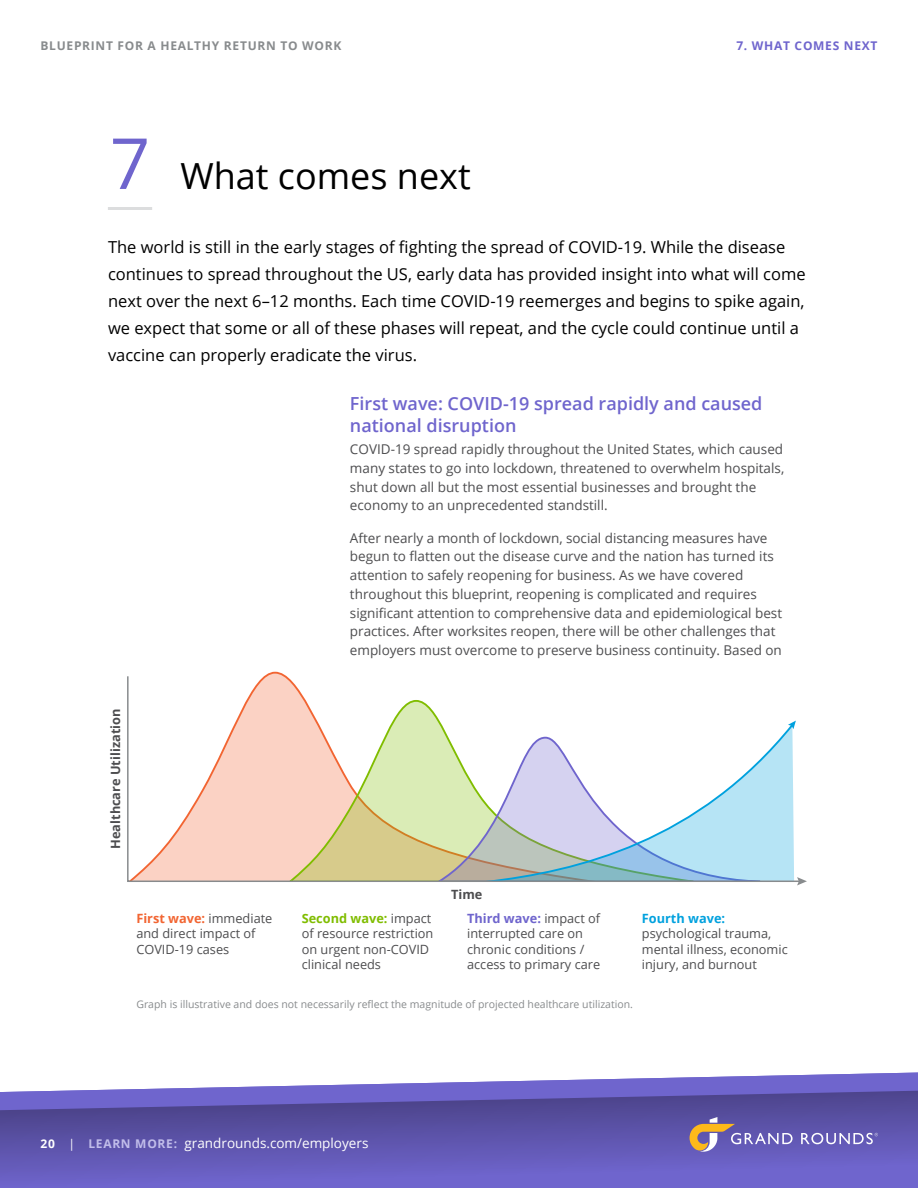
<style>
.page{position:relative;width:918px;height:1188px;background:#fff}
.page>*{position:absolute;margin:0;border:0;box-sizing:border-box;transform-origin:0 0}
.t1{font:36px "Open Sans";color:#000}
.t2{font:600 18px/22.5px "Open Sans";color:#6f65cd}
.t3{font:16.5px/27px "Open Sans";color:#000}
.t4{font:13.5px/18.8px "Open Sans";color:#4d4d4f}
.t5{font:13.5px "Open Sans";color:#fff}
.t6{font:12.75px/15.3px "Open Sans";color:#4d4d4f}
.t7{font:700 12.75px "Open Sans";color:#4d4d4f}
.t8{font:700 12.75px "Open Sans";color:#00a1de}
.t9{font:700 12px "Open Sans";letter-spacing:.06em;color:#888b8d}
.t10{font:700 12px "Open Sans";color:#6f65cd}
.t11{font:10.5px "Open Sans";color:#888b8d}
.s1{font-size:70.5px;color:#6f65cd}
.s2{font-weight:700;color:#f26532}
.s3{font-weight:700;color:#80bd00}
.s4{font-weight:700;color:#6f65cd}
.s5{font-weight:700;font-size:12px}
.s6{font-size:12px}
.s7{font-weight:700;font-size:12px;color:#c1bdea}
</style>
<div class="page">
<svg style="left:99px;top:1072px;width:819px;height:18px"></svg>
<svg style="left:0;top:1090px;width:918px;height:98px;background:#6158b3"></svg>
<svg style="left:690px;top:1117px;width:103px;height:35px;background:#8474a3"></svg>
<svg style="left:801px;top:1133px;width:77px;height:11px"></svg>
<hr style="left:108px;top:207px;width:44px;height:3px;background:#dcddde">
<svg style="left:127px;top:675px;width:670px;height:207px"></svg>
<svg style="left:797px;top:877px;width:10px;height:8px"></svg>
<p class="t9" style="left:40px;top:37px;width:302px">BLUEPRINT FOR A HEALTHY RETURN TO WORK</p>
<p class="t10" style="left:736px;top:37px;width:27px">7. What</p>
<p class="t10" style="left:795px;top:37px;width:19px">Come</p>
<p class="t10" style="left:833px;top:37px;width:45px">s Next</p>
<h1 class="t1" style="left:110px;top:151px;width:362px"><span class="s1">7</span> What comes next</h1>
<p class="t3" style="left:108px;top:233px;width:699px">The world is still in the early stages of fighting the spread of COVID-19. While the disease continues to spread throughout the US, early data has provided insight into what will come next over the next 6–12 months. Each time COVID-19 reemerges and begins to spike again, we expect that some or all of these phases will repeat, and the cycle could continue until a vaccine can properly eradicate the virus.</p>
<h2 class="t2" style="left:350px;top:392px;width:414px">First wave: COVID-19 spread rapidly and caused national disruption</h2>
<p class="t4" style="left:350px;top:439px;width:436px">COVID-19 spread rapidly throughout the United States, which caused many states to go into lockdown, threatened to overwhelm hospitals, shut down all but the most essential businesses and brought the economy to an unprecedented standstill.</p>
<p class="t4" style="left:350px;top:528px;width:434px">After nearly a month of lockdown, social distancing measures have begun to flatten out the disease curve and the nation has turned its attention to safely reopening for business. As we have covered throughout this blueprint, reopening is complicated and requires significant attention to comprehensive data and epidemiological best practices. After worksites reopen, there will be other challenges that employers must overcome to preserve business continuity. Based on</p>
<p class="t7" style="left:106px;top:849px;width:142px;rotate:-90deg">Healthcare Utilization</p>
<p class="t6" style="left:136px;top:910px;width:138px"><span class="s2">First wave:</span> immediate and direct impact of<br>COVID-19 cases</p>
<p class="t7" style="left:451px;top:885px;width:33px">Time</p>
<p class="t6" style="left:302px;top:910px;width:133px"><span class="s3">Second wave:</span> impact of resource restriction on urgent non-COVID clinical needs</p>
<p class="t6" style="left:467px;top:910px;width:135px"><span class="s4">Third wave:</span> impact of interrupted care on chronic conditions / access to primary care</p>
<p class="t8" style="left:642px;top:909px;width:85px">Fourth wave:</p>
<p class="t6" style="left:642px;top:926px;width:147px">psychological trauma, mental illness, economic injury, and burnout</p>
<p class="t11" style="left:136px;top:997px;width:498px">Graph is illustrative and does not necessarily reflect the magnitude of projected healthcare utilization.</p>
<p class="t5" style="left:40px;top:1133px;width:329px"><span class="s5">20</span> <span class="s6">|</span> <span class="s7">LEARN MORE:</span> grandrounds.com/employers</p>
</div>
